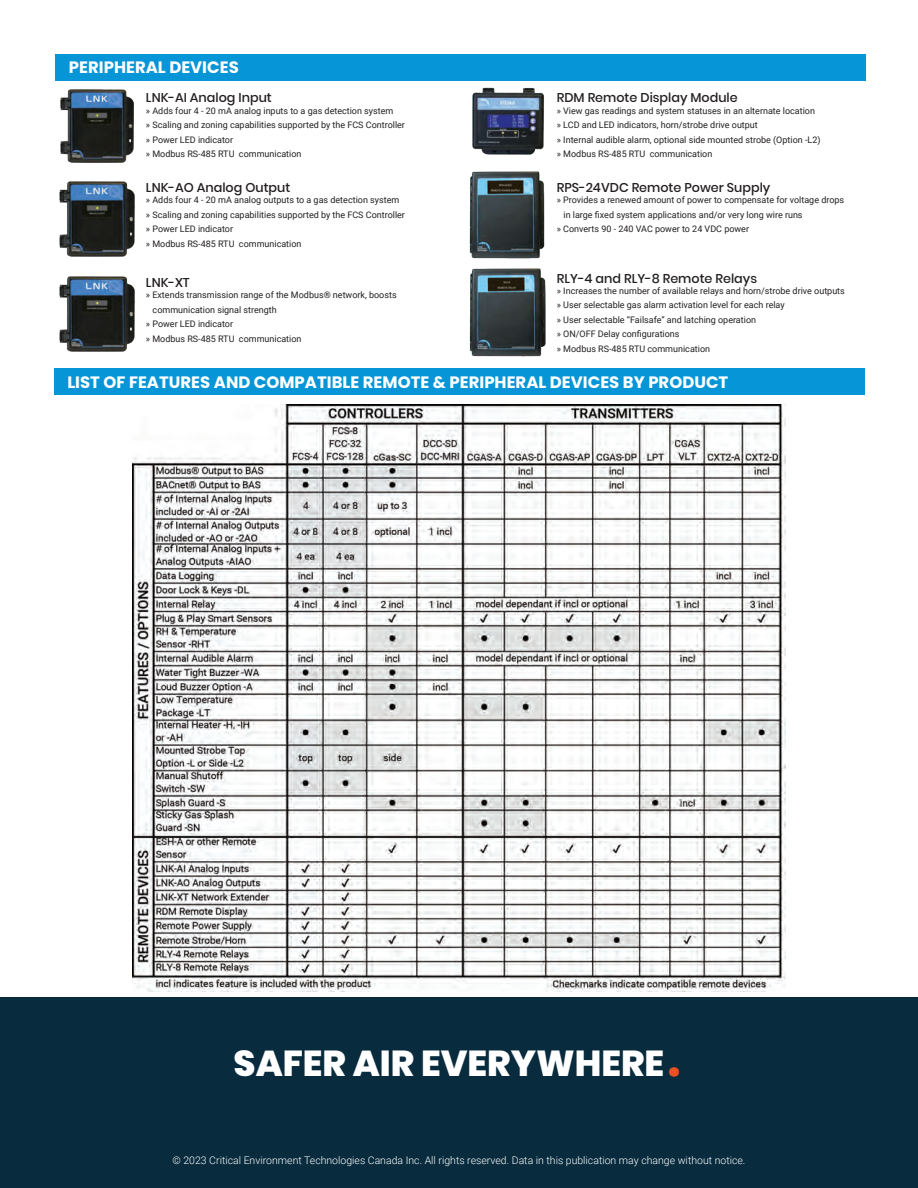
<style>
.page{position:relative;width:918px;height:1188px;background:#fff}
.page>*{position:absolute;margin:0;border:0;box-sizing:border-box;transform-origin:0 0}
.t1{font:800 36px "Poppins";color:#fff}
.t2{font:700 16.5px "Poppins";color:#fff}
.t3{font:500 12.75px "Poppins";color:#231f20}
.t4{font:300 10.5px "Roboto";color:#fff}
.t5{font:9px/14.4px "Roboto";color:#231f20}
.s1{font-family:"Roboto";font-weight:500;font-size:72px;color:#ee5026}
</style>
<div class="page">
<div style="left:0;top:998px;width:918px;height:190px;background:#082b3d"></div>
<img style="left:133px;top:404px;width:652px;height:588px">
<div style="left:56px;top:54px;width:810px;height:27px;background:#0696d7"></div>
<div style="left:54px;top:368px;width:810px;height:27px;background:#0696d7"></div>
<img style="left:469px;top:171px;width:75px;height:88px">
<img style="left:469px;top:268px;width:77px;height:89px">
<img style="left:60px;top:89px;width:74px;height:74px">
<img style="left:59px;top:181px;width:76px;height:76px">
<img style="left:59px;top:276px;width:76px;height:76px">
<img style="left:472px;top:87px;width:72px;height:68px">
<h2 class="t2" style="left:69px;top:58px;width:171px">PERIPHERAL DEVICES</h2>
<h3 class="t3" style="left:146px;top:90px;width:127px">LNK-AI Analog Input</h3>
<p class="t5" style="left:146px;top:103px;width:261px">» Adds four 4 - 20 mA analog inputs to a gas detection system<br>» Scaling and zoning capabilities supported by the FCS Controller » Power LED indicator<br>» Modbus RS-485 RTU communication</p>
<h3 class="t3" style="left:146px;top:180px;width:146px">LNK-AO Analog Output</h3>
<p class="t5" style="left:146px;top:193px;width:261px">» Adds four 4 - 20 mA analog outputs to a gas detection system » Scaling and zoning capabilities supported by the FCS Controller » Power LED indicator<br>» Modbus RS-485 RTU communication</p>
<h3 class="t3" style="left:146px;top:275px;width:45px">LNK-XT</h3>
<p class="t5" style="left:146px;top:288px;width:252px">» Extends transmission range of the Modbus® network, boosts</p>
<p class="t5" style="left:153px;top:302px;width:126px">communication signal strength</p>
<p class="t5" style="left:146px;top:316px;width:89px">» Power LED indicator</p>
<p class="t5" style="left:146px;top:331px;width:157px">» Modbus RS-485 RTU communication</p>
<h3 class="t3" style="left:557px;top:90px;width:182px">RDM Remote Display Module</h3>
<p class="t5" style="left:557px;top:103px;width:265px">» View gas readings and system statuses in an alternate location » LCD and LED indicators, horn/strobe drive output<br>» Internal audible alarm, optional side mounted strobe (Option -L2) » Modbus RS-485 RTU communication</p>
<h3 class="t3" style="left:557px;top:180px;width:215px">RPS-24VDC Remote Power Supply</h3>
<p class="t5" style="left:557px;top:193px;width:289px">» Provides a renewed amount of power to compensate for voltage drops</p>
<p class="t5" style="left:564px;top:207px;width:241px">in large fixed system applications and/or very long wire runs</p>
<p class="t5" style="left:557px;top:221px;width:194px">» Converts 90 - 240 VAC power to 24 VDC power</p>
<h3 class="t3" style="left:557px;top:271px;width:202px">RLY-4 and RLY-8 Remote Relays</h3>
<p class="t5" style="left:557px;top:283px;width:290px">» Increases the number of available relays and horn/strobe drive outputs » User selectable gas alarm activation level for each relay<br>» User selectable “Failsafe” and latching operation<br>» ON/OFF Delay configurations<br>» Modbus RS-485 RTU communication</p>
<h2 class="t2" style="left:67px;top:372px;width:662px">LIST OF FEATURES AND COMPATIBLE REMOTE &amp; PERIPHERAL DEVICES BY PRODUCT</h2>
<h1 class="t1" style="left:234px;top:1043px;width:452px">SAFER AIR EVERYWHERE<span class="s1">.</span></h1>
<p class="t4" style="left:173px;top:1153px;width:574px">© 2023 Critical Environment Technologies Canada Inc. All rights reserved. Data in this publication may change without notice.</p>
</div>
